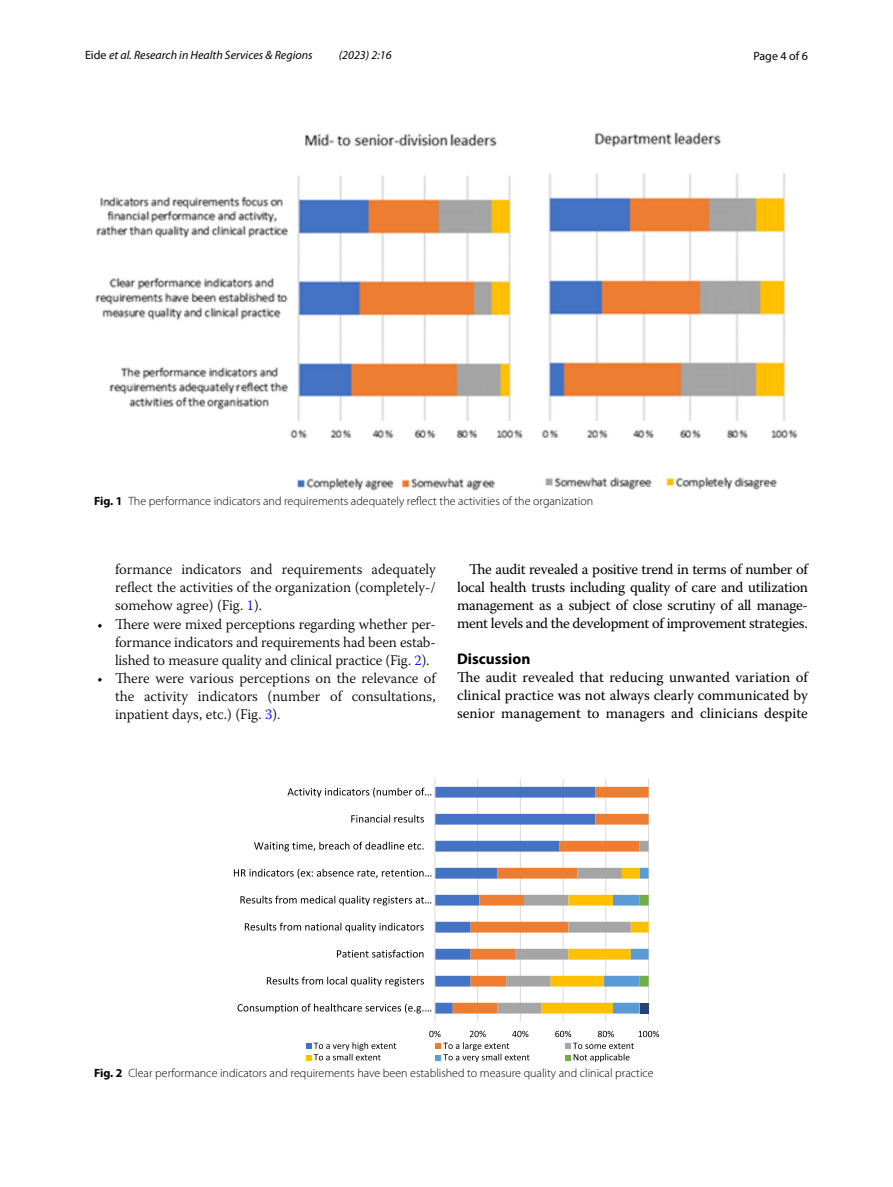
<style>
.page{position:relative;width:893px;height:1187px;background:#fff}
.page>*{position:absolute;margin:0;border:0;box-sizing:border-box;transform-origin:0 0}
.t1{font:700 15.45px "Myriad Pro";color:#000}
.t2{font:300 14.7px/18px "Warnock Pro";color:#000;text-align:justify}
.t3{font:14.7px/18px "Warnock Pro";letter-spacing:-.005em;color:#000;text-align:justify}
.t4{font:300 12px "Myriad Pro";color:#000}
.t5{font:italic 12px "Myriad Pro";color:#000}
.t6{font:12px "Myriad Pro";color:#000}
.s1{font-style:normal}
.s2{font-weight:700}
.s3{color:#00f}
</style>
<div class="page">
<img style="left:96px;top:133px;width:701px;height:357px">
<hr style="left:477px;top:778px;width:1px;height:243px;background:#d9d9d9">
<hr style="left:520px;top:778px;width:1px;height:243px;background:#d9d9d9">
<hr style="left:563px;top:778px;width:1px;height:243px;background:#d9d9d9">
<hr style="left:605px;top:778px;width:1px;height:243px;background:#d9d9d9">
<hr style="left:648px;top:778px;width:1px;height:243px;background:#d9d9d9">
<hr style="left:435px;top:778px;width:1px;height:243px;background:#d9d9d9">
<svg style="left:234px;top:786px;width:415px;height:227px"></svg>
<svg style="left:306px;top:1042px;width:90px;height:18px"></svg>
<svg style="left:429px;top:1030px;width:230px;height:31px"></svg>
<p class="t5" style="left:85px;top:48px;width:229px"><span class="s1">Eide</span> et al. Research in Health Services &amp; Regions</p>
<p class="t5" style="left:339px;top:48px;width:54px">(2023) 2:16</p>
<p class="t6" style="left:753px;top:48px;width:56px">Page 4 of 6</p>
<p class="t4" style="left:94px;top:494px;width:501px"><span class="s2">Fig. 1</span> The performance indicators and requirements adequately reflect the activities of the organization</p>
<p class="t2" style="left:115px;top:560px;width:322px">formance indicators and requirements adequately reflect the activities of the organization (completely-/ somehow agree) (Fig. <span class="s3">1</span>).</p>
<p class="t2" style="left:115px;top:614px;width:322px;text-indent:-18px">• There were mixed perceptions regarding whether per&shy;formance indicators and requirements had been estab&shy;lished to measure quality and clinical practice (Fig. <span class="s3">2</span>).</p>
<p class="t2" style="left:115px;top:668px;width:322px;text-indent:-18px">• There were various perceptions on the relevance of the activity indicators (number of consultations, inpatient days, etc.) (Fig. <span class="s3">3</span>).</p>
<p class="t3" style="left:457px;top:560px;width:352px;text-indent:12px">The audit revealed a positive trend in terms of number of local health trusts including quality of care and utilization management as a subject of close scrutiny of all manage&shy;ment levels and the development of improvement strategies.</p>
<p class="t1" style="left:457px;top:648px;width:75px">Discussion</p>
<p class="t3" style="left:457px;top:668px;width:352px">The audit revealed that reducing unwanted variation of clinical practice was not always clearly communicated by senior management to managers and clinicians despite</p>
<p class="t4" style="left:94px;top:1066px;width:561px"><span class="s2">Fig. 2</span> Clear performance indicators and requirements have been established to measure quality and clinical practice</p>
</div>
